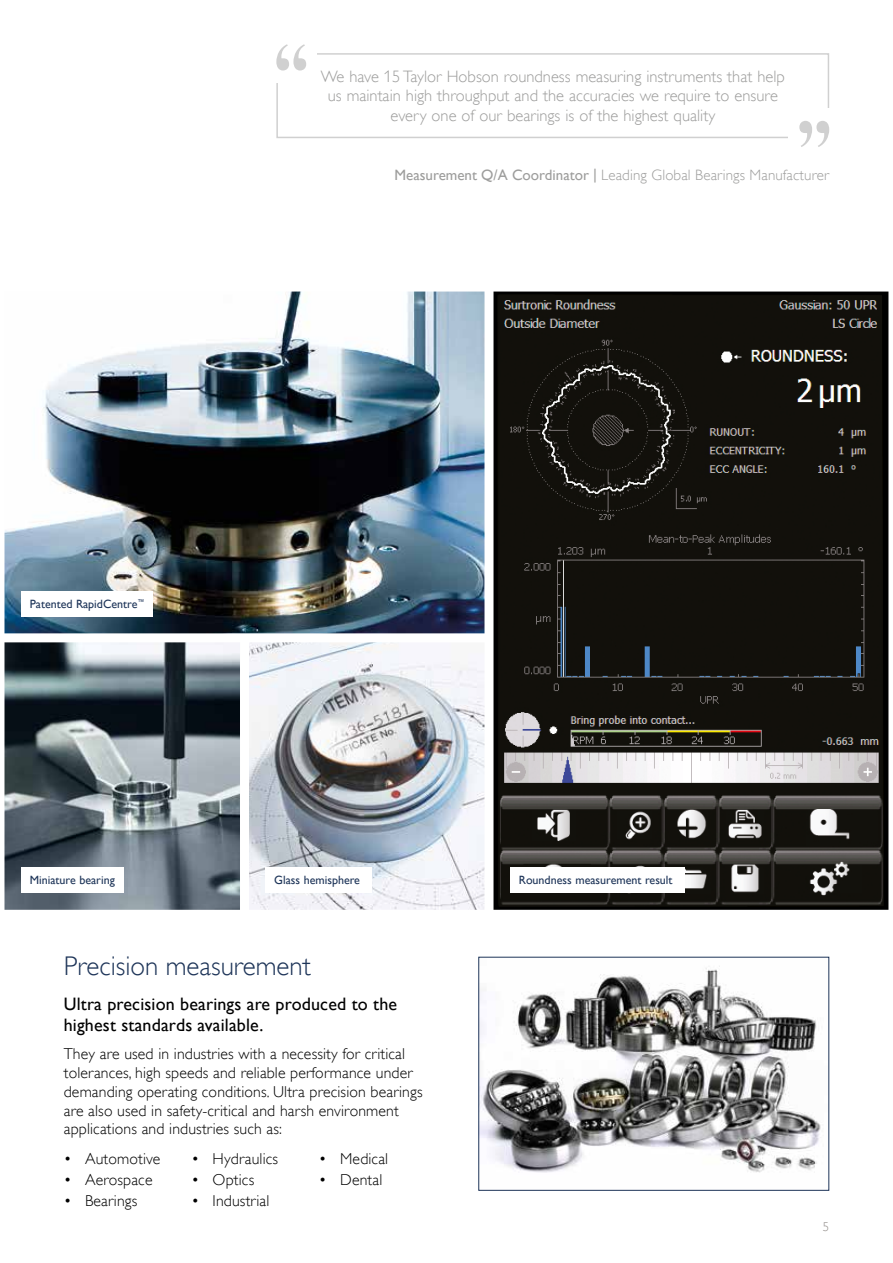
<style>
.page{position:relative;width:893px;height:1263px;background:#fff}
.page>*{position:absolute;margin:0;border:0;box-sizing:border-box;transform-origin:0 0}
.t1{font:300 27px "Gill Alt One";color:#1d3458}
.t2{font:18px/21.6px "Gill Alt One";letter-spacing:.01em;color:#000}
.t3{font:300 16.5px/19.8px "Gill Alt One";color:#9d9d9c;text-align:center}
.t4{font:300 15.75px/18.9px "Gill Alt One";letter-spacing:.01em;color:#000}
.t5{font:300 15px "Gill Alt One";letter-spacing:.01em;color:#9d9d9c}
.t6{font:300 12.75px "Gill Alt One";color:#918c89}
.t7{font:12px "Gill Alt One";color:#1d3458}
.s1{font-weight:400}
</style>
<div class="page">
<img style="left:493px;top:292px;width:395px;height:618px">
<svg style="left:249px;top:642px;width:235px;height:268px"></svg>
<img style="left:4px;top:292px;width:480px;height:341px">
<svg style="left:4px;top:642px;width:236px;height:268px;background:#667179"></svg>
<img style="left:480px;top:966px;width:341px;height:207px">
<div style="left:478px;top:957px;width:351px;height:234px;border:1px solid #1d3458"></div>
<div style="left:276px;top:53px;width:553px;height:85px;border:2px solid #d0d0d0"></div>
<div style="left:266px;top:32px;width:51px;height:51px;background:#fff"></div>
<div style="left:789px;top:108px;width:51px;height:51px;background:#fff"></div>
<svg style="left:276px;top:44px;width:30px;height:27px"></svg>
<svg style="left:799px;top:121px;width:30px;height:26px"></svg>
<div style="left:21px;top:867px;width:102px;height:26px;background:#fff"></div>
<div style="left:510px;top:867px;width:175px;height:26px;background:#fff"></div>
<div style="left:266px;top:867px;width:106px;height:26px;background:#fff"></div>
<div style="left:21px;top:591px;width:132px;height:26px;background:#fff"></div>
<p class="t3" style="left:321px;top:66px;width:466px">We have 15 Taylor Hobson roundness measuring instruments that help us maintain high throughput and the accuracies we require to ensure every one of our bearings is of the highest quality</p>
<p class="t7" style="left:30px;top:597px;width:116px">Patented RapidCentre<sup>™</sup></p>
<p class="t5" style="left:394px;top:167px;width:436px"><span class="s1">Measurement Q/A Coordinator |</span> Leading Global Bearings Manufacturer</p>
<p class="t7" style="left:30px;top:873px;width:87px">Miniature bearing</p>
<p class="t7" style="left:274px;top:873px;width:87px">Glass hemisphere</p>
<p class="t7" style="left:519px;top:873px;width:155px">Roundness measurement result</p>
<h1 class="t1" style="left:64px;top:951px;width:249px">Precision measurement</h1>
<p class="t2" style="left:64px;top:993px;width:335px">Ultra precision bearings are produced to the highest standards available.</p>
<p class="t4" style="left:64px;top:1044px;width:360px">They are used in industries with a necessity for critical tolerances, high speeds and reliable performance under demanding operating conditions. Ultra precision bearings are also used in safety-critical and harsh environment applications and industries such as:</p>
<p class="t4" style="left:64px;top:1149px;width:98px">• Automotive</p>
<p class="t4" style="left:64px;top:1170px;width:90px">• Aerospace</p>
<p class="t4" style="left:64px;top:1191px;width:75px">• Bearings</p>
<p class="t4" style="left:191px;top:1149px;width:88px">• Hydraulics</p>
<p class="t4" style="left:191px;top:1170px;width:64px">• Optics</p>
<p class="t4" style="left:191px;top:1191px;width:80px">• Industrial</p>
<p class="t4" style="left:319px;top:1149px;width:71px">• Medical</p>
<p class="t4" style="left:319px;top:1170px;width:65px">• Dental</p>
<p class="t6" style="left:823px;top:1220px;width:8px">5</p>
</div>
